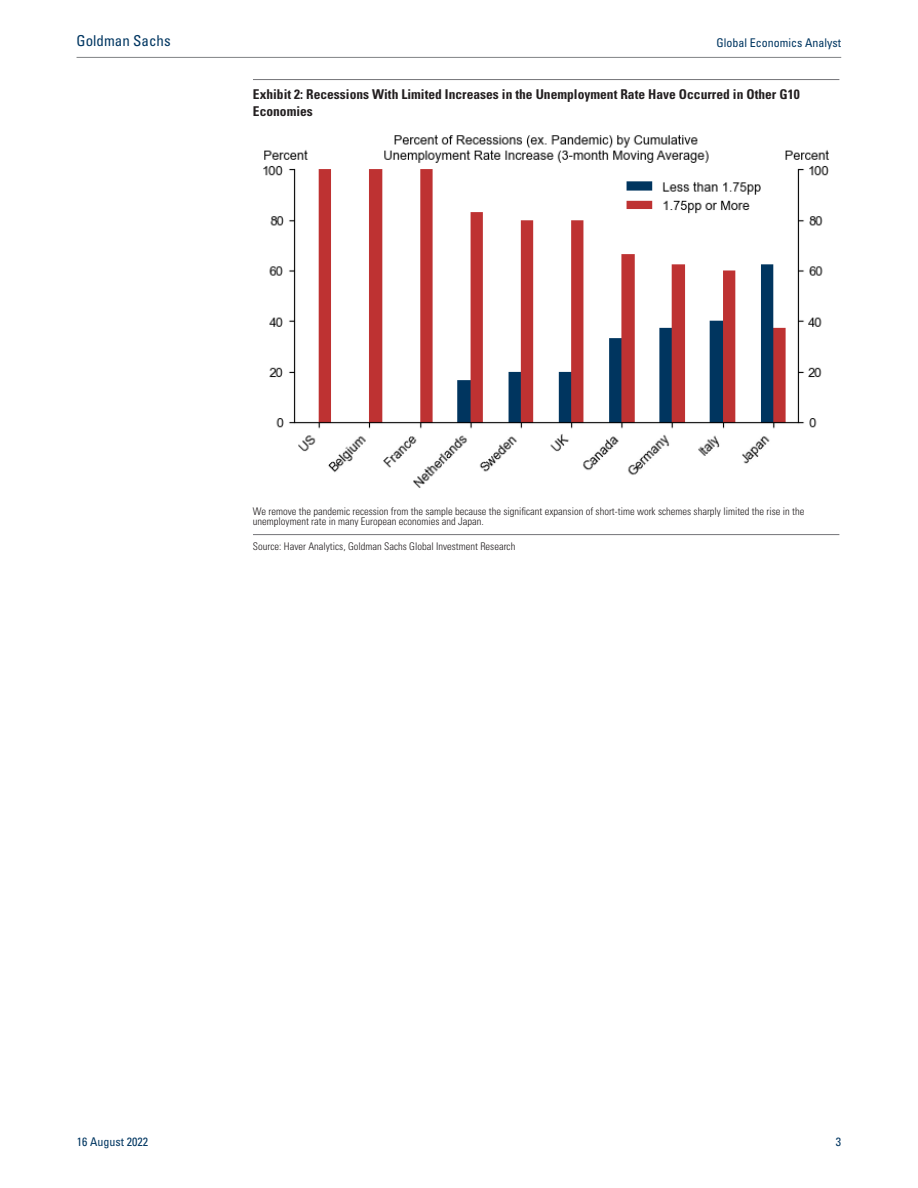
<style>
.page{position:relative;width:918px;height:1188px;background:#fff}
.page>*{position:absolute;margin:0;border:0;box-sizing:border-box;transform-origin:0 0}
.t1{font:condensed 15px "Univers LT Std";color:#003661}
.t2{font:700 condensed 13.5px/16.5px "Univers LT Std";color:#231f20}
.t3{font:condensed 12px "Univers LT Std";color:#003661}
.t4{font:300 condensed 10.5px/9.8px "Univers LT Std";color:#231f20}
</style>
<div class="page">
<hr style="left:253px;top:79px;width:586px;height:1px;background:#737378">
<img style="left:263px;top:134px;width:566px;height:354px">
<hr style="left:253px;top:534px;width:586px;height:1px;background:#737378">
<hr style="left:77px;top:57px;width:764px;height:1px;background:#808285">
<p class="t1" style="left:77px;top:35px;width:96px">Goldman Sachs</p>
<p class="t3" style="left:717px;top:38px;width:126px">Global Economics Analyst</p>
<p class="t2" style="left:253px;top:88px;width:548px">Exhibit 2: Recessions With Limited Increases in the Unemployment Rate Have Occurred in Other G10<br>Economies</p>
<p class="t4" style="left:253px;top:507px;width:553px">We remove the pandemic recession from the sample because the significant expansion of short-time work schemes sharply limited the rise in the unemployment rate in many European economies and Japan.</p>
<p class="t4" style="left:253px;top:542px;width:264px">Source: Haver Analytics, Goldman Sachs Global Investment Research</p>
<p class="t3" style="left:77px;top:1137px;width:73px">16 August 2022</p>
<p class="t3" style="left:836px;top:1137px;width:7px">3</p>
</div>
